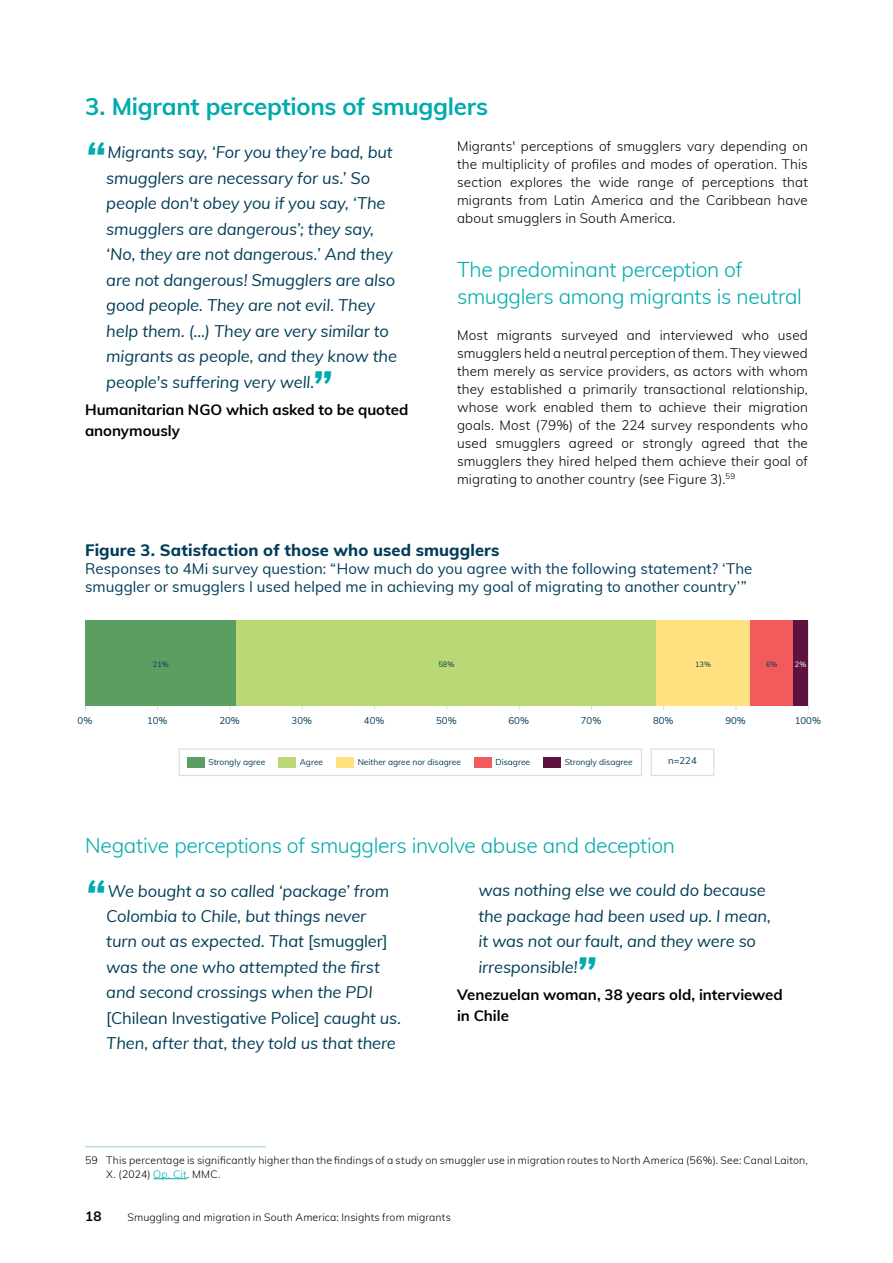
<style>
.page{position:relative;width:893px;height:1263px;background:#fff}
.page>*{position:absolute;margin:0;border:0;box-sizing:border-box;transform-origin:0 0}
.t1{font:italic 700 46.5px "Muli";color:#00aaad}
.t2{font:700 24px "Muli";letter-spacing:-.01em;color:#00aaad}
.t3{font:300 21px/27px "Muli";letter-spacing:-.015em;color:#00aaad}
.t4{font:italic 16.5px/25.5px "Muli";letter-spacing:-.01em;color:#003d58}
.t5{font:800 16.5px "Muli";letter-spacing:.005em;color:#003d58}
.t6{font:15px/18px "Muli";letter-spacing:.005em;color:#003d58}
.t7{font:700 15px/21px "Muli";letter-spacing:-.005em;color:#000}
.t8{font:300 13.5px/18px "Muli";letter-spacing:.01em;color:#000;text-align:justify}
.t9{font:700 13.5px "Muli";color:#000}
.t10{font:300 10.5px/13.5px "Muli";letter-spacing:.015em;color:#000}
.t11{font:9.6px "Muli";color:#003d58}
.t12{font:8.4px "Muli";color:#003d58}
.t13{font:7.5px "Muli";color:#003d58}
.t14{font:7.5px "Muli";color:#fff}
.s1{font-style:normal}
.s2{color:#00aaad}
</style>
<div class="page">
<hr style="left:85px;top:1146px;width:181px;height:1px;background:#afdfe4">
<hr style="left:153px;top:1178px;width:34px;height:1px;background:#00aaad">
<div style="left:651px;top:748px;width:63px;height:28px;background:#fff;border:1px solid #e3dadd"></div>
<div style="left:179px;top:748px;width:463px;height:28px;background:#fff;border:1px solid #e3dadd"></div>
<div style="left:187px;top:757px;width:17px;height:10px;background:#5b9e62"></div>
<div style="left:278px;top:757px;width:17px;height:10px;background:#bbd876"></div>
<div style="left:336px;top:757px;width:17px;height:10px;background:#ffe180"></div>
<div style="left:474px;top:757px;width:17px;height:10px;background:#f15b5b"></div>
<div style="left:543px;top:757px;width:17px;height:10px;background:#5d133e"></div>
<hr style="left:85px;top:621px;width:1px;height:89px;background:#e3dadd">
<hr style="left:157px;top:621px;width:1px;height:89px;background:#e3dadd">
<hr style="left:230px;top:621px;width:1px;height:89px;background:#e3dadd">
<hr style="left:302px;top:621px;width:1px;height:89px;background:#e3dadd">
<hr style="left:374px;top:621px;width:1px;height:89px;background:#e3dadd">
<hr style="left:446px;top:621px;width:1px;height:89px;background:#e3dadd">
<hr style="left:519px;top:621px;width:1px;height:89px;background:#e3dadd">
<hr style="left:591px;top:621px;width:1px;height:89px;background:#e3dadd">
<hr style="left:663px;top:621px;width:1px;height:89px;background:#e3dadd">
<hr style="left:736px;top:621px;width:1px;height:89px;background:#e3dadd">
<hr style="left:808px;top:621px;width:1px;height:89px;background:#e3dadd">
<div style="left:85px;top:621px;width:152px;height:85px;background:#5b9e62"></div>
<div style="left:237px;top:621px;width:419px;height:85px;background:#bbd876"></div>
<div style="left:656px;top:621px;width:94px;height:85px;background:#ffe180"></div>
<div style="left:750px;top:621px;width:43px;height:85px;background:#f15b5b"></div>
<div style="left:793px;top:621px;width:15px;height:85px;background:#5d133e"></div>
<h2 class="t2" style="left:85px;top:89px;width:405px">3. Migrant perceptions of smugglers</h2>
<h1 class="t1" style="left:85px;top:124px;width:22px">“</h1>
<p class="t4" style="left:106px;top:139px;width:292px">Migrants say, ‘For you they’re bad, but smugglers are necessary for us.’ So people don't obey you if you say, ‘The smugglers are dangerous’; they say, ‘No, they are not dangerous.’ And they are not dangerous! Smugglers are also good people. They are not evil. They help them. (…) They are very similar to migrants as people, and they know the people's suffering very well.</p>
<h1 class="t1" style="left:311px;top:354px;width:22px">”</h1>
<p class="t7" style="left:85px;top:399px;width:325px">Humanitarian NGO which asked to be quoted anonymously</p>
<p class="t8" style="left:457px;top:136px;width:352px">Migrants' perceptions of smugglers vary depending on the multiplicity of profiles and modes of operation. This section explores the wide range of perceptions that migrants from Latin America and the Caribbean have about smugglers in South America.</p>
<p class="t3" style="left:457px;top:255px;width:346px">The predominant perception of smugglers among migrants is neutral</p>
<p class="t8" style="left:457px;top:325px;width:352px">Most migrants surveyed and interviewed who used smugglers held a neutral perception of them. They viewed them merely as service providers, as actors with whom they established a primarily transactional relationship, whose work enabled them to achieve their migration goals. Most (79%) of the 224 survey respondents who used smugglers agreed or strongly agreed that the smugglers they hired helped them achieve their goal of migrating to another country (see Figure 3).<sup>59</sup></p>
<p class="t5" style="left:85px;top:538px;width:416px">Figure 3. Satisfaction of those who used smugglers</p>
<p class="t6" style="left:85px;top:559px;width:669px">Responses to 4Mi survey question: “How much do you agree with the following statement? ‘The smuggler or smugglers I used helped me in achieving my goal of migrating to another country’”</p>
<p class="t13" style="left:153px;top:659px;width:18px">21%</p>
<p class="t13" style="left:438px;top:659px;width:18px">58%</p>
<p class="t13" style="left:695px;top:659px;width:18px">13%</p>
<p class="t13" style="left:766px;top:659px;width:13px">6%</p>
<p class="t14" style="left:795px;top:659px;width:13px">2%</p>
<p class="t11" style="left:78px;top:714px;width:16px">0%</p>
<p class="t11" style="left:147px;top:714px;width:22px">10%</p>
<p class="t11" style="left:219px;top:714px;width:22px">20%</p>
<p class="t11" style="left:292px;top:714px;width:22px">30%</p>
<p class="t11" style="left:364px;top:714px;width:22px">40%</p>
<p class="t11" style="left:436px;top:714px;width:22px">50%</p>
<p class="t11" style="left:508px;top:714px;width:22px">60%</p>
<p class="t11" style="left:581px;top:714px;width:22px">70%</p>
<p class="t11" style="left:653px;top:714px;width:22px">80%</p>
<p class="t11" style="left:725px;top:714px;width:22px">90%</p>
<p class="t11" style="left:795px;top:714px;width:28px">100%</p>
<p class="t12" style="left:208px;top:756px;width:58px">Strongly agree</p>
<p class="t12" style="left:300px;top:756px;width:25px">Agree</p>
<p class="t12" style="left:358px;top:756px;width:105px">Neither agree nor disagree</p>
<p class="t12" style="left:495px;top:756px;width:36px">Disagree</p>
<p class="t12" style="left:565px;top:756px;width:69px">Strongly disagree</p>
<p class="t11" style="left:668px;top:754px;width:30px">n=224</p>
<p class="t3" style="left:85px;top:831px;width:592px">Negative perceptions of smugglers involve abuse and deception</p>
<h1 class="t1" style="left:85px;top:862px;width:22px">“</h1>
<p class="t4" style="left:106px;top:877px;width:297px">We bought a so called ‘package’ from Colombia to Chile, but things never<br>turn out as expected. That <span class="s1">[smuggler] </span>was the one who attempted the first and second crossings when the PDI <span class="s1">[Chilean Investigative Police]</span> caught us.<br>Then, after that, they told us that there</p>
<p class="t4" style="left:478px;top:877px;width:294px">was nothing else we could do because the package had been used up. I mean, it was not our fault, and they were so irresponsible!</p>
<h1 class="t1" style="left:576px;top:939px;width:22px">”</h1>
<p class="t7" style="left:457px;top:984px;width:327px">Venezuelan woman, 38 years old, interviewed in Chile</p>
<p class="t10" style="left:106px;top:1153px;width:703px;text-indent:-21px">59 This percentage is significantly higher than the findings of a study on smuggler use in migration routes to North America (56%). See: Canal Laiton,<br>X. (2024) <span class="s2">Op. Cit</span>. MMC.</p>
<p class="t9" style="left:85px;top:1206px;width:18px">18</p>
<p class="t10" style="left:128px;top:1210px;width:325px">Smuggling and migration in South America: Insights from migrants</p>
</div>
